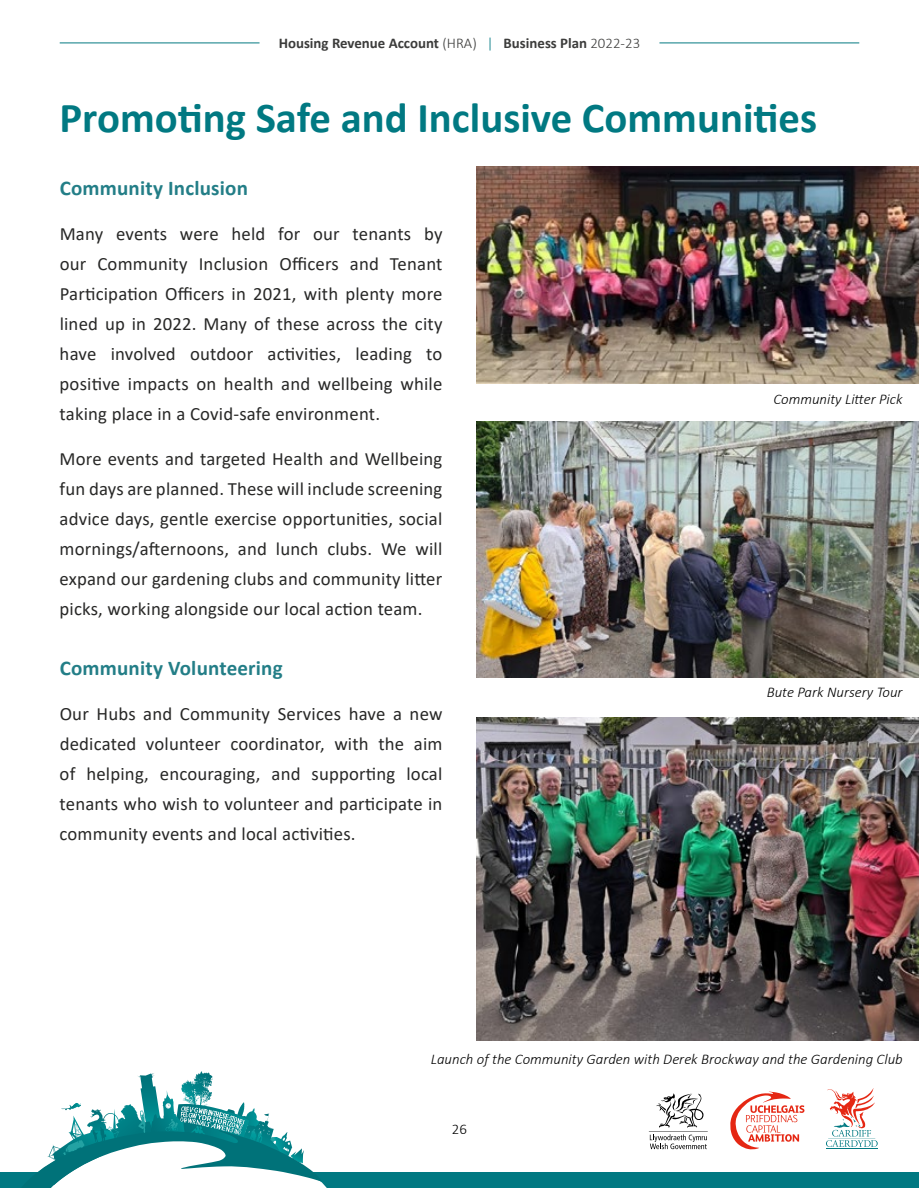
<style>
.page{position:relative;width:919px;height:1188px;background:#fff}
.page>*{position:absolute;margin:0;border:0;box-sizing:border-box;transform-origin:0 0}
.t1{font:700 42.75px "Calibri";color:#017982}
.t2{font:700 21px "Calibri";letter-spacing:.01em;color:#237e87}
.t3{font:18.75px/30px "Calibri";letter-spacing:.01em;color:#282827;text-align:justify}
.t4{font:italic 300 14.85px "Calibri";color:#000}
.t5{font:700 14.85px "Calibri";color:#3c3c3b}
.t6{font:300 14.85px "Calibri";color:#000}
.s1{font-weight:300}
.s2{font-weight:300;color:#017982}
</style>
<div class="page">
<svg style="left:730px;top:1092px;width:74px;height:57px"></svg>
<hr style="left:825px;top:1148px;width:52px;height:1px;background:#007982">
<svg style="left:826px;top:1088px;width:51px;height:59px"></svg>
<div style="left:0;top:1172px;width:918px;height:16px;background:#017982"></div>
<svg style="left:38px;top:1071px;width:289px;height:117px"></svg>
<svg style="left:648px;top:1093px;width:59px;height:56px"></svg>
<hr style="left:659px;top:43px;width:200px;height:1px;background:#047981">
<hr style="left:60px;top:43px;width:199px;height:1px;background:#047981">
<img style="left:476px;top:166px;width:442px;height:217px">
<img style="left:476px;top:422px;width:442px;height:256px">
<img style="left:476px;top:718px;width:442px;height:323px">
<p class="t5" style="left:279px;top:33px;width:363px">Housing Revenue Account <span class="s1">(HRA)</span> <span class="s2">|</span> Business Plan <span class="s1">2022-23</span></p>
<h1 class="t1" style="left:60px;top:87px;width:759px">Promoting Safe and Inclusive Communities</h1>
<p class="t2" style="left:60px;top:173px;width:190px">Community Inclusion</p>
<p class="t3" style="left:60px;top:218px;width:384px">Many events were held for our tenants by our Community Inclusion Officers and Tenant Participation Officers in 2021, with plenty more lined up in 2022. Many of these across the city have involved outdoor activities, leading to positive impacts on health and wellbeing while taking place in a Covid-safe environment.</p>
<p class="t3" style="left:60px;top:443px;width:384px">More events and targeted Health and Wellbeing fun days are planned. These will include screening advice days, gentle exercise opportunities, social mornings/afternoons, and lunch clubs. We will expand our gardening clubs and community litter picks, working alongside our local action team.</p>
<p class="t2" style="left:60px;top:653px;width:224px">Community Volunteering</p>
<p class="t3" style="left:60px;top:698px;width:384px">Our Hubs and Community Services have a new dedicated volunteer coordinator, with the aim of helping, encouraging, and supporting local tenants who wish to volunteer and participate in community events and local activities.</p>
<p class="t4" style="left:773px;top:390px;width:131px">Community Litter Pick</p>
<p class="t4" style="left:766px;top:683px;width:137px">Bute Park Nursery Tour</p>
<p class="t4" style="left:431px;top:1050px;width:473px">Launch of the Community Garden with Derek Brockway and the Gardening Club</p>
<p class="t6" style="left:452px;top:1120px;width:17px">26</p>
</div>
